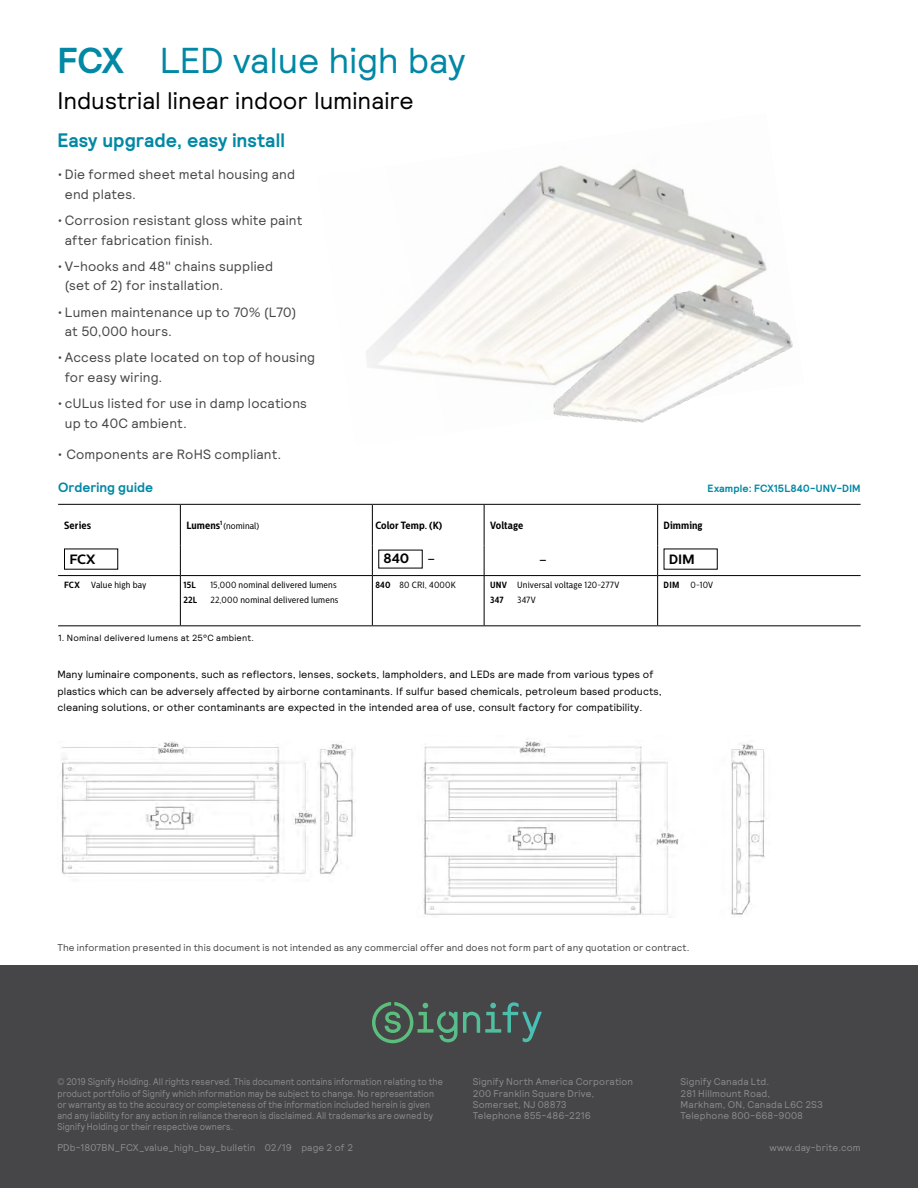
<style>
.page{position:relative;width:918px;height:1188px;background:#fff}
.page>*{position:absolute;margin:0;border:0;box-sizing:border-box;transform-origin:0 0}
.t1{font:36px "Relative";letter-spacing:-.005em;color:#0088a5}
.t2{font:24px "Relative";color:#000}
.t3{font:700 19.5px "Relative";letter-spacing:.005em;color:#0088a5}
.t4{font:13.5px/19.5px "Relative";letter-spacing:.015em;color:#464547}
.t5{font:700 13.5px "Relative";letter-spacing:.005em;color:#0088a5}
.t6{font:700 13.5px "Centrale Sans";letter-spacing:-.01em;color:#000}
.t7{font:13.5px "Relative";color:#000}
.t8{font:10.5px/16.5px "Relative";letter-spacing:.01em;color:#000}
.t9{font:700 10.5px "Centrale Sans Cnd";letter-spacing:.005em;color:#000}
.t10{font:700 10.5px "Relative";letter-spacing:.01em;color:#0088a5}
.t11{font:9.75px/11.2px "Relative";letter-spacing:.01em;color:#8a8c8e;scale:.9 1}
.t12{font:9.75px/11.2px "Relative";letter-spacing:.01em;color:#8a8c8e}
.t13{font:9.75px "Relative";letter-spacing:.015em;color:#464547}
.t14{font:9px/15px "Centrale Sans Cnd";letter-spacing:.02em;color:#000}
.t15{font:9px "Relative";letter-spacing:.03em;color:#000}
.t16{font:700 9px "Centrale Sans Cnd";letter-spacing:.02em;color:#000}
.s1{font-weight:700}
.s2{font-weight:700;font-size:10.5px}
</style>
<div class="page">
<img style="left:366px;top:165px;width:400px;height:219px">
<img style="left:530px;top:264px;width:263px;height:159px">
<hr style="left:180px;top:576px;width:1px;height:49px;background:#000">
<hr style="left:372px;top:576px;width:1px;height:49px;background:#000">
<hr style="left:484px;top:576px;width:1px;height:49px;background:#000">
<hr style="left:657px;top:576px;width:1px;height:49px;background:#000">
<hr style="left:180px;top:505px;width:1px;height:41px;background:#000">
<hr style="left:372px;top:505px;width:1px;height:41px;background:#000">
<hr style="left:484px;top:505px;width:1px;height:41px;background:#000">
<hr style="left:657px;top:505px;width:1px;height:41px;background:#000">
<svg style="left:180px;top:546px;width:1px;height:29px"></svg>
<svg style="left:372px;top:546px;width:1px;height:29px"></svg>
<svg style="left:484px;top:546px;width:1px;height:29px"></svg>
<svg style="left:657px;top:546px;width:1px;height:29px"></svg>
<hr style="left:58px;top:575px;width:122px;height:1px;background:#000">
<hr style="left:180px;top:575px;width:192px;height:1px;background:#000">
<hr style="left:372px;top:575px;width:112px;height:1px;background:#000">
<hr style="left:484px;top:575px;width:174px;height:1px;background:#000">
<hr style="left:658px;top:575px;width:203px;height:1px;background:#000">
<hr style="left:58px;top:504px;width:122px;height:1px;background:#000">
<hr style="left:180px;top:504px;width:192px;height:1px;background:#000">
<hr style="left:372px;top:504px;width:112px;height:1px;background:#000">
<hr style="left:484px;top:504px;width:174px;height:1px;background:#000">
<hr style="left:658px;top:504px;width:203px;height:1px;background:#000">
<hr style="left:58px;top:625px;width:122px;height:1px;background:#000">
<hr style="left:180px;top:625px;width:192px;height:1px;background:#000">
<hr style="left:372px;top:625px;width:112px;height:1px;background:#000">
<hr style="left:484px;top:625px;width:174px;height:1px;background:#000">
<hr style="left:658px;top:625px;width:203px;height:1px;background:#000">
<img style="left:61px;top:741px;width:293px;height:136px">
<img style="left:423px;top:741px;width:342px;height:174px">
<div style="left:0;top:965px;width:918px;height:223px;background:#464547"></div>
<svg style="left:372px;top:1002px;width:167px;height:41px"></svg>
<h1 class="t1" style="left:57px;top:37px;width:410px"><span class="s1">FCX</span> LED value high bay</h1>
<h2 class="t2" style="left:57px;top:85px;width:358px">Industrial linear indoor luminaire</h2>
<h3 class="t3" style="left:57px;top:127px;width:229px">Easy upgrade, easy install</h3>
<h3 class="t4" style="left:65px;top:164px;width:232px;text-indent:-8px">• Die formed sheet metal housing and end plates.</h3>
<h3 class="t4" style="left:65px;top:210px;width:239px;text-indent:-8px">• Corrosion resistant gloss white paint after fabrication finish.</h3>
<h3 class="t4" style="left:65px;top:256px;width:210px;text-indent:-8px">• V-hooks and 48" chains supplied (set of 2) for installation.</h3>
<h3 class="t4" style="left:65px;top:302px;width:233px;text-indent:-8px">• Lumen maintenance up to 70% (L70) at 50,000 hours.</h3>
<h3 class="t4" style="left:65px;top:347px;width:252px;text-indent:-8px">• Access plate located on top of housing for easy wiring.</h3>
<h3 class="t4" style="left:65px;top:393px;width:244px;text-indent:-8px">• cULus listed for use in damp locations up to 40C ambient.</h3>
<h3 class="t4" style="left:57px;top:444px;width:226px">• Components are RoHS compliant.</h3>
<h3 class="t5" style="left:58px;top:479px;width:97px">Ordering guide</h3>
<p class="t10" style="left:708px;top:482px;width:154px">Example: FCX15L840-UNV-DIM</p>
<p class="t9" style="left:64px;top:519px;width:29px">Series</p>
<p class="t14" style="left:186px;top:518px;width:74px"><span class="s2">Lumens</span><sup>1</sup> (nominal)</p>
<p class="t9" style="left:375px;top:519px;width:69px">Color Temp. (K)</p>
<p class="t9" style="left:490px;top:519px;width:35px">Voltage</p>
<p class="t9" style="left:664px;top:519px;width:40px">Dimming</p>
<h3 class="t6" style="left:69px;top:551px;width:28px">FCX</h3>
<h3 class="t6" style="left:384px;top:550px;width:27px">840</h3>
<h3 class="t7" style="left:427px;top:550px;width:9px">–</h3>
<h3 class="t7" style="left:539px;top:552px;width:9px">–</h3>
<h3 class="t6" style="left:669px;top:551px;width:27px">DIM</h3>
<p class="t16" style="left:64px;top:580px;width:17px">FCX</p>
<p class="t14" style="left:91px;top:578px;width:57px">Value high bay</p>
<p class="t16" style="left:183px;top:580px;width:14px">15L</p>
<p class="t14" style="left:210px;top:578px;width:128px">15,000 nominal delivered lumens</p>
<p class="t16" style="left:183px;top:595px;width:15px">22L</p>
<p class="t14" style="left:210px;top:593px;width:130px">22,000 nominal delivered lumens</p>
<p class="t14" style="left:375px;top:578px;width:82px"><span class="s1">840</span> 80 CRI, 4000K</p>
<p class="t14" style="left:490px;top:578px;width:131px"><span class="s1">UNV</span> Universal voltage 120-277V<br><span class="s1">347</span></p>
<p class="t14" style="left:517px;top:593px;width:20px">347V</p>
<p class="t16" style="left:664px;top:580px;width:17px">DIM</p>
<p class="t14" style="left:691px;top:578px;width:24px">0-10V</p>
<p class="t15" style="left:58px;top:632px;width:198px">1. Nominal delivered lumens at 25°C ambient.</p>
<p class="t8" style="left:57px;top:666px;width:606px">Many luminaire components, such as reflectors, lenses, sockets, lampholders, and LEDs are made from various types of plastics which can be adversely affected by airborne contaminants. If sulfur based chemicals, petroleum based products, cleaning solutions, or other contaminants are expected in the intended area of use, consult factory for compatibility.</p>
<p class="t13" style="left:57px;top:941px;width:634px">The information presented in this document is not intended as any commercial offer and does not form part of any quotation or contract.</p>
<p class="t11" style="left:57px;top:1076px;width:430px">© 2019 Signify Holding. All rights reserved. This document contains information relating to the product portfolio of Signify which information may be subject to change. No representation or warranty as to the accuracy or completeness of the information included herein is given and any liability for any action in reliance thereon is disclaimed. All trademarks are owned by Signify Holding or their respective owners.</p>
<p class="t12" style="left:57px;top:1142px;width:298px">PDb-1807BN_FCX_value_high_bay_bulletin 02/19 page 2 of 2</p>
<p class="t12" style="left:473px;top:1076px;width:162px">Signify North America Corporation<br>200 Franklin Square Drive,<br>Somerset, NJ 08873<br>Telephone 855-486-2216</p>
<p class="t12" style="left:681px;top:1076px;width:144px">Signify Canada Ltd.<br>281 Hillmount Road,<br>Markham, ON, Canada L6C 2S3<br>Telephone 800-668-9008</p>
<p class="t12" style="left:769px;top:1142px;width:93px">www.day-brite.com</p>
</div>
